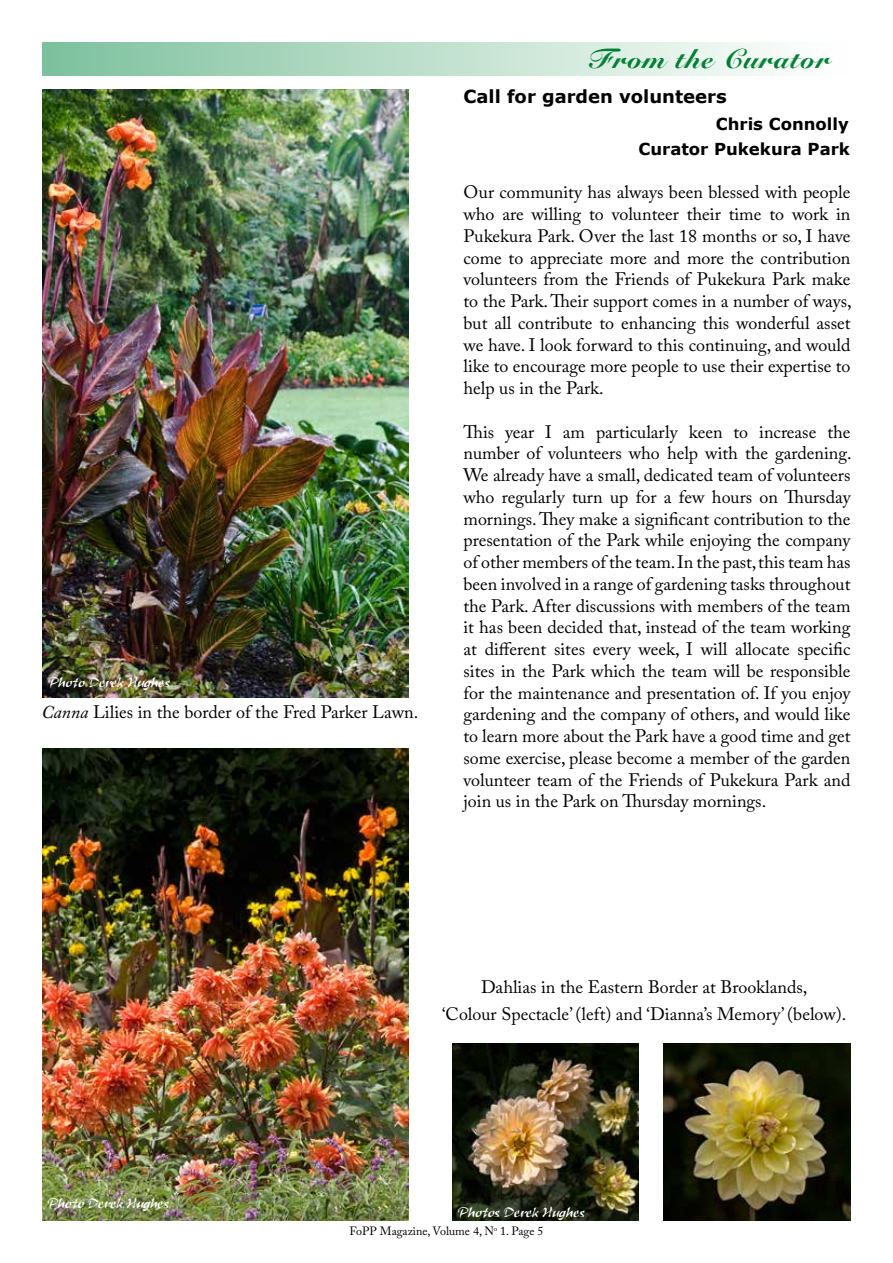
<style>
.page{position:relative;width:893px;height:1263px;background:#fff}
.page>*{position:absolute;margin:0;border:0;box-sizing:border-box;transform-origin:0 0}
.t1{font:900 27px "Snell Roundhand";letter-spacing:.05em;color:#008034}
.t2{font:18px/21.8px "Adobe Caslon Pro";color:#000;text-align:justify}
.t3{font:700 18px "Verdana";color:#000}
.t4{font:700 16.5px/24.8px "Verdana";color:#000;text-align:right}
.t5{font:15px "Ruach Let Plain";color:#fff}
.t6{font:12px "Adobe Caslon Pro";color:#000}
.s1{font-style:italic}
</style>
<div class="page">
<div style="left:43px;top:43px;width:807px;height:32px;background:linear-gradient(to right,#7ec19e,#fff)"></div>
<img style="left:43px;top:748px;width:365px;height:472px">
<img style="left:43px;top:89px;width:365px;height:609px">
<img style="left:664px;top:1043px;width:186px;height:177px">
<img style="left:452px;top:1043px;width:187px;height:177px">
<p class="t5" style="left:48px;top:672px;width:124px">Photo Derek Hughes</p>
<p class="t2" style="left:41px;top:701px;width:378px"><span class="s1">Canna</span> Lilies in the border of the Fred Parker Lawn.</p>
<h1 class="t1" style="left:588px;top:43px;width:242px">From the Curator</h1>
<p class="t3" style="left:463px;top:85px;width:265px">Call for garden volunteers</p>
<p class="t4" style="left:638px;top:112px;width:213px">Chris Connolly<br>Curator Pukekura Park</p>
<p class="t2" style="left:463px;top:181px;width:390px">Our community has always been blessed with people who are willing to volunteer their time to work in Pukekura Park. Over the last 18 months or so, I have come to appreciate more and more the contribution volunteers from the Friends of Pukekura Park make to the Park. Their support comes in a number of ways, but all contribute to enhancing this wonderful asset we have. I look forward to this continuing, and would like to encourage more people to use their expertise to help us in the Park.</p>
<p class="t2" style="left:463px;top:420px;width:390px">This year I am particularly keen to increase the number of volunteers who help with the gardening.<br>We already have a small, dedicated team of volunteers who regularly turn up for a few hours on Thursday mornings. They make a significant contribution to the presentation of the Park while enjoying the company of other members of the team. In the past, this team has been involved in a range of gardening tasks throughout the Park. After discussions with members of the team it has been decided that, instead of the team working at different sites every week, I will allocate specific sites in the Park which the team will be responsible for the maintenance and presentation of. If you enjoy gardening and the company of others, and would like to learn more about the Park have a good time and get some exercise, please become a member of the garden volunteer team of the Friends of Pukekura Park and join us in the Park on Thursday mornings.</p>
<p class="t2" style="left:442px;top:973px;width:406px;line-height:27px;text-align:center">Dahlias in the Eastern Border at Brooklands,<br>‘Colour Spectacle’ (left) and ‘Dianna’s Memory’ (below).</p>
<p class="t5" style="left:47px;top:1193px;width:124px">Photo Derek Hughes</p>
<p class="t5" style="left:457px;top:1202px;width:129px">Photos Derek Hughes</p>
<p class="t6" style="left:349px;top:1224px;width:196px">FoPP Magazine, Volume 4, N<sup>o</sup> 1. Page 5</p>
</div>
